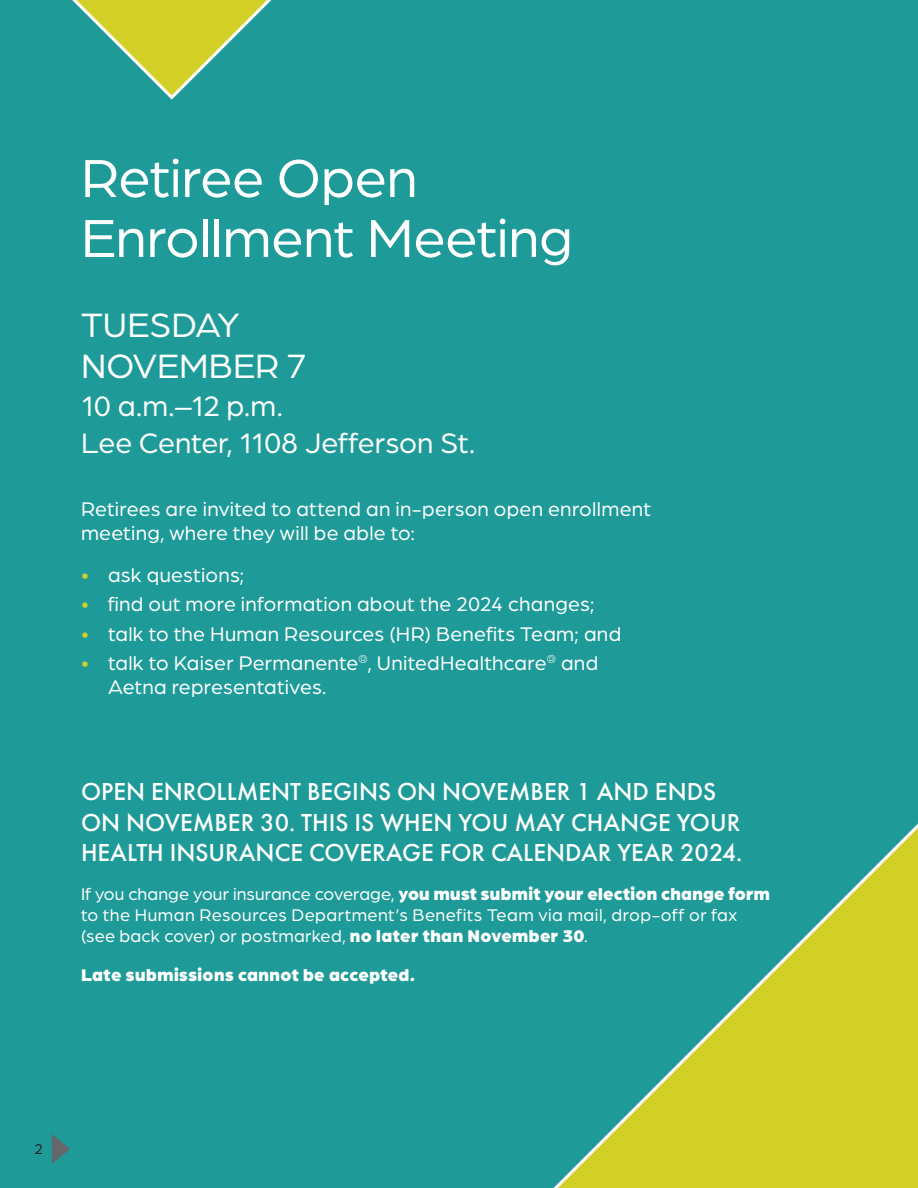
<style>
.page{position:relative;width:918px;height:1188px;background:#1e9b98}
.page>*{position:absolute;margin:0;border:0;box-sizing:border-box;transform-origin:0 0}
.Abs_Title{font:57px "Arboria";letter-spacing:-.005em;color:#fff}
.Abs_Title-2{font:36px/40.8px "Arboria";color:#fff}
.Abs_Title-3{font:30px "Arboria";letter-spacing:-.005em;color:#fff}
.Abs_Heading_2{font:500 25.5px/30.6px "Futura PT";color:#fff}
.Abs_Heading_2-2{font:21px/24px "Arboria";letter-spacing:.01em;color:#fff}
.Abs_Heading_2-3{font:18px/21px "Arboria";letter-spacing:.02em;color:#fff}
.Abs_Body_text_1{font:900 18px "Arboria";letter-spacing:.025em;color:#fff}
.t1{font:15px "Arboria";color:#231f20}
.s1{color:#d2cf27}
.s2{font-weight:900}
</style>
<div class="page">
<svg style="left:72px;top:0;width:200px;height:100px"></svg>
<svg style="left:553px;top:823px;width:365px;height:365px"></svg>
<svg style="left:52px;top:1134px;width:18px;height:30px"></svg>
<p class="Abs_Title" style="left:81px;top:141px;width:338px">Retiree Open</p>
<p class="Abs_Title" style="left:81px;top:201px;width:493px">Enrollment Meeting</p>
<p class="Abs_Title-2" style="left:81px;top:303px;width:226px">TUESDAY<br>NOVEMBER 7</p>
<p class="Abs_Title-3" style="left:81px;top:386px;width:203px">10 a.m.–12 p.m.</p>
<p class="Abs_Title-3" style="left:81px;top:424px;width:396px">Lee Center, 1108 Jefferson St.</p>
<p class="Abs_Heading_2-2" style="left:81px;top:496px;width:572px">Retirees are invited to attend an in-person open enrollment meeting, where they will be able to:</p>
<p class="Abs_Heading_2-2" style="left:81px;top:562px;width:165px"><span class="s1">•</span> ask questions;</p>
<p class="Abs_Heading_2-2" style="left:81px;top:591px;width:515px"><span class="s1">•</span> find out more information about the 2024 changes;</p>
<p class="Abs_Heading_2-2" style="left:81px;top:621px;width:542px"><span class="s1">•</span> talk to the Human Resources (HR) Benefits Team; and</p>
<p class="Abs_Heading_2-2" style="left:108px;top:650px;width:492px;text-indent:-27px"><span class="s1">•</span> talk to Kaiser Permanente<sup>®</sup>, UnitedHealthcare<sup>®</sup> and<br>Aetna representatives.</p>
<p class="Abs_Heading_2" style="left:81px;top:777px;width:663px">OPEN ENROLLMENT BEGINS ON NOVEMBER 1 AND ENDS<br>ON NOVEMBER 30. THIS IS WHEN YOU MAY CHANGE YOUR<br>HEALTH INSURANCE COVERAGE FOR CALENDAR YEAR 2024.</p>
<p class="Abs_Heading_2-3" style="left:81px;top:883px;width:690px">If you change your insurance coverage, <span class="s2">you must submit your election change form </span>to the Human Resources Department’s Benefits Team via mail, drop-off or fax (see back cover) or postmarked, <span class="s2">no later than November 30</span>.</p>
<p class="Abs_Body_text_1" style="left:81px;top:962px;width:336px">Late submissions cannot be accepted.</p>
<p class="t1" style="left:34px;top:1139px;width:10px">2</p>
</div>
